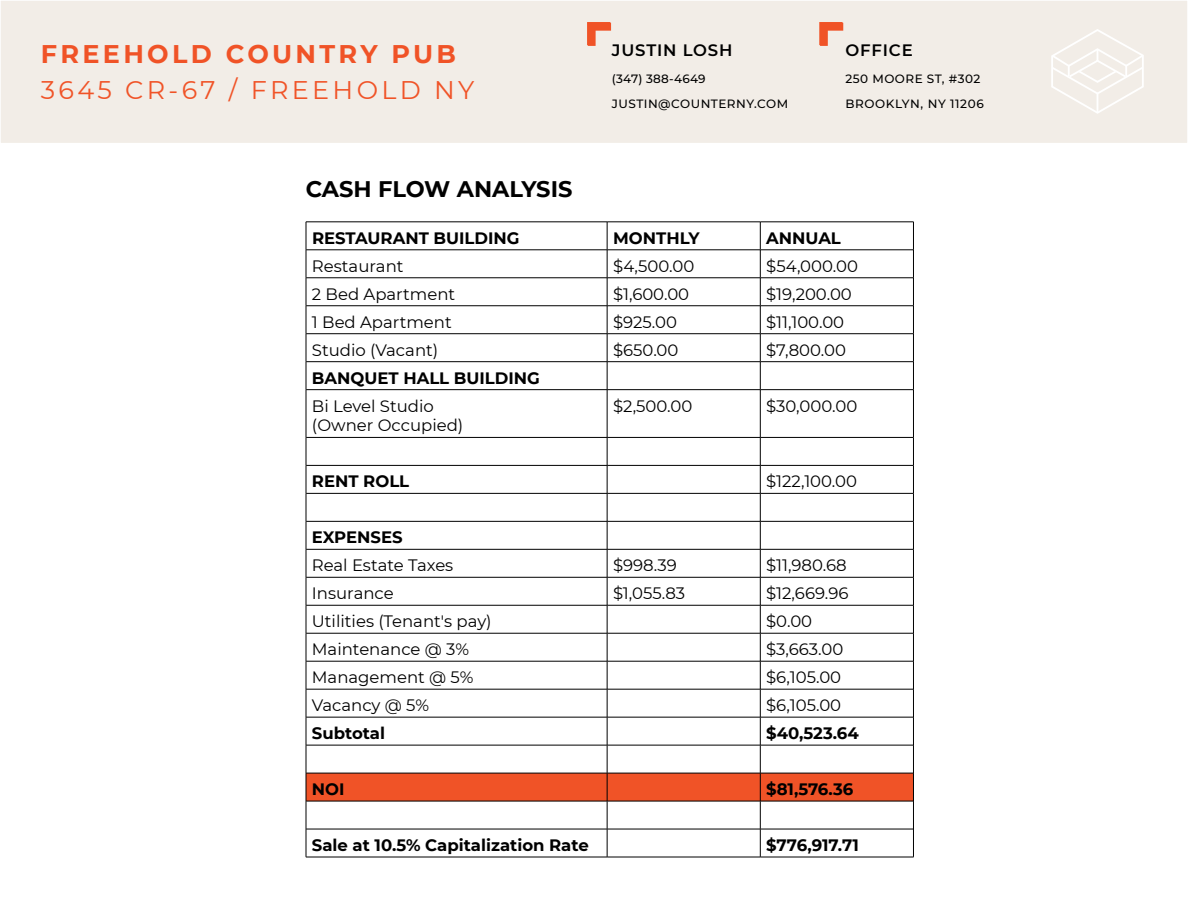
<style>
.page{position:relative;width:1188px;height:918px;background:#fff}
.page>*{position:absolute;margin:0;border:0;box-sizing:border-box;transform-origin:0 0}
.t1{font:25.5px "Montserrat";letter-spacing:.13em;color:#f05327}
.t2{font:700 25.5px "Montserrat";letter-spacing:.13em;color:#f05327}
.t3{font:700 22.5px "Montserrat";color:#000}
.t4{font:16.5px/19.8px "Montserrat";color:#000}
.t5{font:700 16.5px "Montserrat";color:#000}
.t6{font:600 16.5px "Montserrat";letter-spacing:.05em;color:#000}
.t7{font:500 12px/25.5px "Montserrat";letter-spacing:.04em;color:#000}
</style>
<div class="page">
<div style="left:0;top:0;width:1188px;height:144px;background:#f2ede7;border:2px solid #fff"></div>
<svg style="left:1051px;top:29px;width:93px;height:85px"></svg>
<svg style="left:587px;top:22px;width:24px;height:24px"></svg>
<svg style="left:819px;top:22px;width:24px;height:24px"></svg>
<hr style="left:306px;top:250px;width:301px;height:1px;background:#000">
<hr style="left:607px;top:250px;width:153px;height:1px;background:#000">
<hr style="left:760px;top:250px;width:153px;height:1px;background:#000">
<hr style="left:306px;top:278px;width:301px;height:1px;background:#000">
<hr style="left:607px;top:278px;width:153px;height:1px;background:#000">
<hr style="left:760px;top:278px;width:153px;height:1px;background:#000">
<hr style="left:306px;top:305px;width:301px;height:1px;background:#000">
<hr style="left:607px;top:305px;width:153px;height:1px;background:#000">
<hr style="left:760px;top:305px;width:153px;height:1px;background:#000">
<hr style="left:306px;top:333px;width:301px;height:1px;background:#000">
<hr style="left:607px;top:333px;width:153px;height:1px;background:#000">
<hr style="left:760px;top:333px;width:153px;height:1px;background:#000">
<hr style="left:306px;top:361px;width:301px;height:1px;background:#000">
<hr style="left:607px;top:361px;width:153px;height:1px;background:#000">
<svg style="left:607px;top:223px;width:1px;height:166px"></svg>
<hr style="left:760px;top:361px;width:153px;height:1px;background:#000">
<svg style="left:760px;top:223px;width:1px;height:166px"></svg>
<hr style="left:306px;top:389px;width:301px;height:1px;background:#000">
<hr style="left:607px;top:389px;width:153px;height:1px;background:#000">
<hr style="left:607px;top:390px;width:1px;height:47px;background:#000">
<hr style="left:760px;top:389px;width:153px;height:1px;background:#000">
<hr style="left:760px;top:390px;width:1px;height:47px;background:#000">
<hr style="left:306px;top:222px;width:301px;height:1px;background:#000">
<hr style="left:607px;top:222px;width:153px;height:1px;background:#000">
<hr style="left:760px;top:222px;width:154px;height:1px;background:#000">
<svg style="left:306px;top:222px;width:1px;height:168px"></svg>
<svg style="left:913px;top:223px;width:1px;height:167px"></svg>
<hr style="left:306px;top:390px;width:1px;height:47px;background:#000">
<hr style="left:913px;top:390px;width:1px;height:47px;background:#000">
<svg style="left:306px;top:437px;width:608px;height:420px"></svg>
<hr style="left:306px;top:857px;width:301px;height:1px;background:#000">
<hr style="left:607px;top:857px;width:153px;height:1px;background:#000">
<hr style="left:760px;top:857px;width:154px;height:1px;background:#000">
<h1 class="t2" style="left:41px;top:36px;width:417px">FREEHOLD COUNTRY PUB</h1>
<h1 class="t1" style="left:41px;top:72px;width:435px">3645 CR-67 / FREEHOLD NY</h1>
<p class="t6" style="left:612px;top:38px;width:122px">JUSTIN LOSH</p>
<p class="t7" style="left:612px;top:65px;width:178px">(347) 388-4649<br>JUSTIN@COUNTERNY.COM</p>
<p class="t6" style="left:846px;top:38px;width:69px">OFFICE</p>
<p class="t7" style="left:846px;top:65px;width:140px">250 MOORE ST, #302<br>BROOKLYN, NY 11206</p>
<h2 class="t3" style="left:306px;top:173px;width:268px">CASH FLOW ANALYSIS</h2>
<p class="t5" style="left:312px;top:226px;width:209px">RESTAURANT BUILDING</p>
<p class="t5" style="left:613px;top:226px;width:88px">MONTHLY</p>
<p class="t5" style="left:766px;top:226px;width:76px">ANNUAL</p>
<p class="t4" style="left:312px;top:255px;width:93px">Restaurant</p>
<p class="t4" style="left:613px;top:255px;width:83px">$4,500.00</p>
<p class="t4" style="left:766px;top:255px;width:93px">$54,000.00</p>
<p class="t4" style="left:312px;top:283px;width:145px">2 Bed Apartment</p>
<p class="t4" style="left:613px;top:283px;width:78px">$1,600.00</p>
<p class="t4" style="left:766px;top:283px;width:87px">$19,200.00</p>
<p class="t4" style="left:312px;top:311px;width:141px">1 Bed Apartment</p>
<p class="t4" style="left:613px;top:311px;width:65px">$925.00</p>
<p class="t4" style="left:766px;top:311px;width:79px">$11,100.00</p>
<p class="t4" style="left:312px;top:339px;width:128px">Studio (Vacant)</p>
<p class="t4" style="left:613px;top:339px;width:67px">$650.00</p>
<p class="t4" style="left:766px;top:339px;width:81px">$7,800.00</p>
<p class="t5" style="left:312px;top:366px;width:230px">BANQUET HALL BUILDING</p>
<p class="t4" style="left:312px;top:395px;width:153px">Bi Level Studio (Owner Occupied)</p>
<p class="t4" style="left:613px;top:395px;width:81px">$2,500.00</p>
<p class="t4" style="left:766px;top:395px;width:93px">$30,000.00</p>
<p class="t5" style="left:312px;top:470px;width:99px">RENT ROLL</p>
<p class="t4" style="left:766px;top:471px;width:92px">$122,100.00</p>
<p class="t5" style="left:312px;top:526px;width:92px">EXPENSES</p>
<p class="t4" style="left:312px;top:555px;width:143px">Real Estate Taxes</p>
<p class="t4" style="left:613px;top:555px;width:65px">$998.39</p>
<p class="t4" style="left:766px;top:555px;width:82px">$11,980.68</p>
<p class="t4" style="left:312px;top:583px;width:83px">Insurance</p>
<p class="t4" style="left:613px;top:583px;width:74px">$1,055.83</p>
<p class="t4" style="left:766px;top:583px;width:84px">$12,669.96</p>
<p class="t4" style="left:312px;top:611px;width:181px">Utilities (Tenant's pay)</p>
<p class="t4" style="left:766px;top:611px;width:48px">$0.00</p>
<p class="t4" style="left:312px;top:639px;width:159px">Maintenance @ 3%</p>
<p class="t4" style="left:766px;top:639px;width:79px">$3,663.00</p>
<p class="t4" style="left:312px;top:667px;width:163px">Management @ 5%</p>
<p class="t4" style="left:766px;top:667px;width:77px">$6,105.00</p>
<p class="t4" style="left:312px;top:695px;width:119px">Vacancy @ 5%</p>
<p class="t4" style="left:766px;top:695px;width:77px">$6,105.00</p>
<p class="t5" style="left:312px;top:721px;width:75px">Subtotal</p>
<p class="t5" style="left:766px;top:721px;width:94px">$40,523.64</p>
<p class="t5" style="left:312px;top:777px;width:34px">NOI</p>
<p class="t5" style="left:766px;top:777px;width:89px">$81,576.36</p>
<p class="t5" style="left:312px;top:833px;width:278px">Sale at 10.5% Capitalization Rate</p>
<p class="t5" style="left:766px;top:833px;width:94px">$776,917.71</p>
</div>
